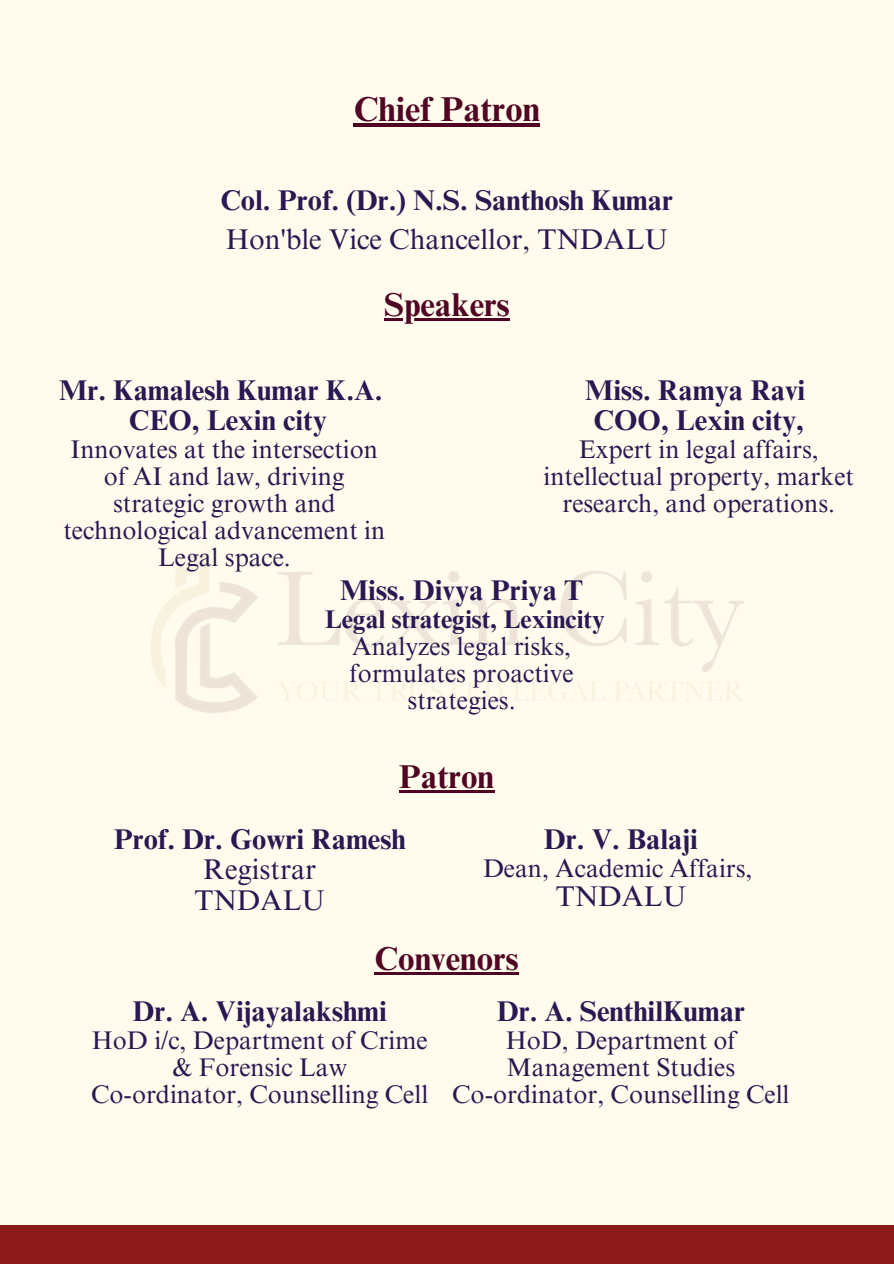
<style>
.page{position:relative;width:894px;height:1264px;background:#fff}
.page>*{position:absolute;margin:0;border:0;box-sizing:border-box;transform-origin:0 0}
.t1{font:700 34.5px "Times NRMT Pro";color:#500523}
.t2{font:700 33px "Times NRMT Pro";color:#500523}
.t3{font:700 28.5px/30.3px "Times NRMT Pro";color:#291852}
.t4{font:28.5px "Times NRMT Pro";color:#291852}
.t5{font:25.5px/27px "Times NRMT Pro";color:#291852;text-align:center}
.t6{font:700 25.5px "Times NRMT Pro";color:#291852}
.s1{font-weight:400}
</style>
<div class="page">
<div style="left:0;top:0;width:893px;height:1263px;background:#fffced"></div>
<img style="left:151px;top:551px;width:593px;height:242px">
<hr style="left:353px;top:123px;width:186px;height:4px;background:#500523">
<hr style="left:399px;top:790px;width:95px;height:3px;background:#500523">
<hr style="left:384px;top:318px;width:125px;height:2px;background:#500523">
<div style="left:0;top:1225px;width:893px;height:38px;background:#8b1a18"></div>
<hr style="left:374px;top:972px;width:144px;height:2px;background:#500523">
<h1 class="t1" style="left:353px;top:96px;width:188px">Chief Patron</h1>
<h2 class="t3" style="left:220px;top:184px;width:454px;line-height:39.3px">Col. Prof. (Dr.) N.S. Santhosh Kumar<br><span class="s1">Hon'ble Vice Chancellor, TNDALU</span></h2>
<p class="t2" style="left:384px;top:292px;width:127px">Speakers</p>
<h1 class="t3" style="left:59px;top:378px;width:324px">Mr. Kamalesh Kumar K.A.</h1>
<h2 class="t3" style="left:129px;top:409px;width:200px">CEO, Lexin city</h2>
<p class="t5" style="left:63px;top:439px;width:323px">Innovates at the intersection of AI and law, driving strategic growth and technological advancement in<br>Legal space.</p>
<p class="t3" style="left:585px;top:378px;width:221px">Miss. Ramya Ravi</p>
<p class="t3" style="left:593px;top:409px;width:212px">COO, Lexin city,</p>
<h1 class="t5" style="left:543px;top:439px;width:312px">Expert in legal affairs, intellectual property, market research, and operations.</h1>
<p class="t3" style="left:340px;top:578px;width:244px">Miss. Divya Priya T</p>
<p class="t6" style="left:324px;top:609px;width:281px">Legal strategist, Lexincity</p>
<p class="t5" style="left:349px;top:636px;width:226px">Analyzes legal risks, formulates proactive strategies.</p>
<h1 class="t2" style="left:399px;top:764px;width:97px">Patron</h1>
<p class="t3" style="left:114px;top:827px;width:293px;text-align:center">Prof. Dr. Gowri Ramesh<br><span class="s1">Registrar<br>TNDALU</span></p>
<p class="t2" style="left:374px;top:946px;width:146px">Convenors</p>
<p class="t3" style="left:544px;top:827px;width:155px">Dr. V. Balaji</p>
<p class="t5" style="left:483px;top:858px;width:271px">Dean, Academic Affairs,</p>
<p class="t4" style="left:555px;top:885px;width:132px">TNDALU</p>
<p class="t3" style="left:132px;top:999px;width:256px">Dr. A. Vijayalakshmi</p>
<p class="t5" style="left:92px;top:1029px;width:337px">HoD i/c, Department of Crime &amp; Forensic Law</p>
<p class="t5" style="left:91px;top:1083px;width:338px">Co-ordinator, Counselling Cell</p>
<p class="t3" style="left:496px;top:999px;width:250px">Dr. A. SenthilKumar</p>
<p class="t5" style="left:505px;top:1029px;width:232px;text-align:left">HoD, Department of<br>Management Studies</p>
<p class="t5" style="left:452px;top:1083px;width:338px">Co-ordinator, Counselling Cell</p>
</div>
